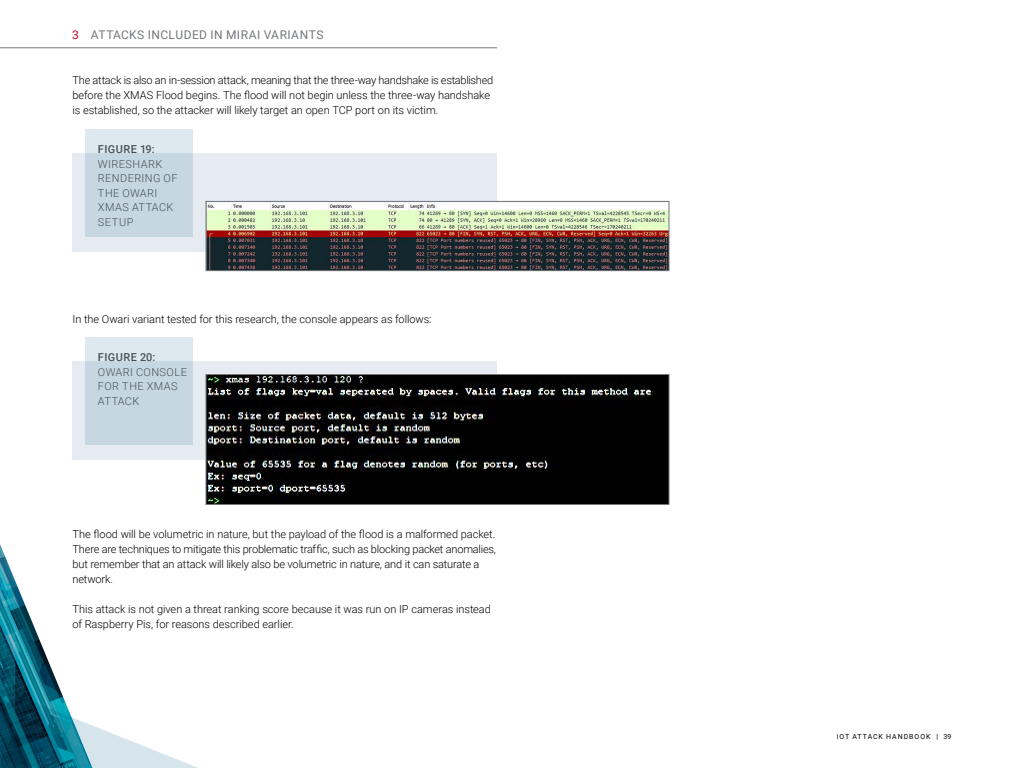
<style>
.page{position:relative;width:1024px;height:768px;background:#fff}
.page>*{position:absolute;margin:0;border:0;box-sizing:border-box;transform-origin:0 0}
.t1{font:12px "Roboto";letter-spacing:.035em;color:#74777b}
.t2{font:300 11px/15px "Roboto";letter-spacing:-.01em;color:#000}
.t3{font:300 10.9px/14.6px "Roboto";letter-spacing:.035em;color:#484f55}
.t4{font:500 10.9px "Roboto";letter-spacing:.045em;color:#484f55}
.t5{font:7px "Roboto";letter-spacing:.14em;color:#000}
.s1{color:#c00630}
</style>
<div class="page">
<img style="left:0;top:544px;width:53px;height:128px">
<svg style="left:0;top:672px;width:198px;height:96px"></svg>
<div style="left:72px;top:153px;width:425px;height:99px;background:#e5ebf1"></div>
<div style="left:72px;top:361px;width:425px;height:99px;background:#e5ebf1"></div>
<div style="left:85px;top:129px;width:107px;height:107px;background:linear-gradient(to bottom,#d7e4ea,#bfd2dd)"></div>
<div style="left:85px;top:337px;width:107px;height:108px;background:linear-gradient(to bottom,#d6e4ea,#c0d2dd)"></div>
<img style="left:208px;top:203px;width:459px;height:66px">
<div style="left:206px;top:201px;width:463px;height:70px;border:1px solid #74777b"></div>
<img style="left:208px;top:376px;width:459px;height:127px">
<div style="left:206px;top:374px;width:463px;height:131px;border:1px solid #74777b"></div>
<hr style="left:0;top:48px;width:497px;height:1px;background:#74777b">
<p class="t1" style="left:72px;top:26px;width:253px"><span class="s1">3</span> ATTACKS INCLUDED IN MIRAI VARIANTS</p>
<p class="t2" style="left:72px;top:72px;width:422px">The attack is also an in-session attack, meaning that the three-way handshake is established before the XMAS Flood begins. The flood will not begin unless the three-way handshake is established, so the attacker will likely target an open TCP port on its victim.</p>
<p class="t4" style="left:98px;top:141px;width:58px">FIGURE 19:</p>
<p class="t3" style="left:98px;top:156px;width:81px">WIRESHARK<br>RENDERING OF<br>THE OWARI<br>XMAS ATTACK<br>SETUP</p>
<p class="t2" style="left:72px;top:311px;width:360px">In the Owari variant tested for this research, the console appears as follows:</p>
<p class="t4" style="left:98px;top:350px;width:59px">FIGURE 20:</p>
<p class="t3" style="left:98px;top:364px;width:90px">OWARI CONSOLE<br>FOR THE XMAS<br>ATTACK</p>
<p class="t2" style="left:72px;top:526px;width:425px">The flood will be volumetric in nature, but the payload of the flood is a malformed packet.<br>There are techniques to mitigate this problematic traffic, such as blocking packet anomalies, but remember that an attack will likely also be volumetric in nature, and it can saturate a network.</p>
<p class="t2" style="left:72px;top:601px;width:420px">This attack is not given a threat ranking score because it was run on IP cameras instead of Raspberry Pis, for reasons described earlier.</p>
<p class="t5" style="left:837px;top:732px;width:116px">IOT ATTACK HANDBOOK | 39</p>
</div>
